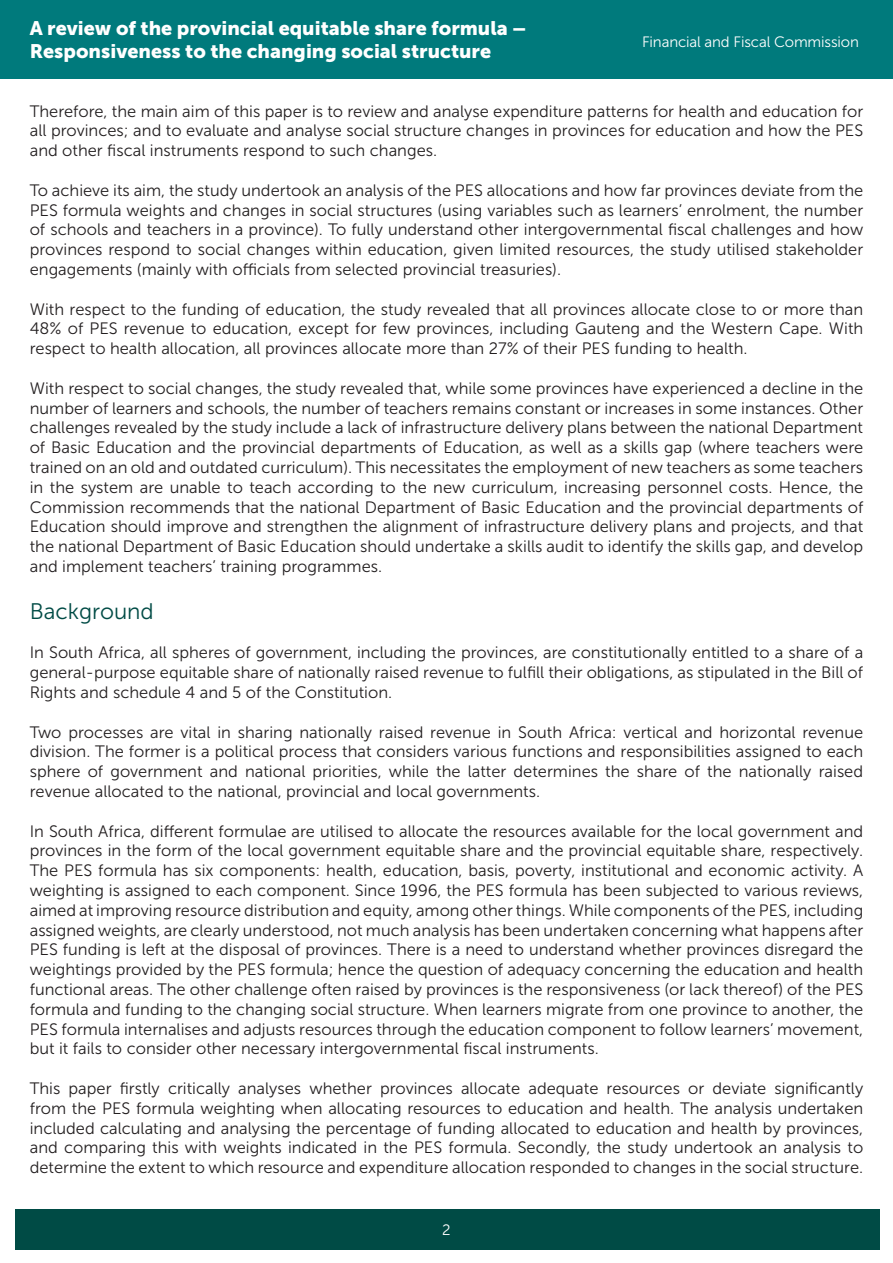
<style>
.page{position:relative;width:893px;height:1263px;background:#fff}
.page>*{position:absolute;margin:0;border:0;box-sizing:border-box;transform-origin:0 0}
.Sub-heading{font:22.5px "Museo Sans 300";color:#004b45}
.Header_heading{font:19.5px/23.4px "Museo Sans 900";color:#fff}
.Body_copy{font:16.5px/19.8px "Museo Sans 300";color:#231f20;text-align:justify}
.t1{font:15px "Museo Sans 300";letter-spacing:-.01em;color:#fff}
</style>
<div class="page">
<div style="left:0;top:0;width:893px;height:79px;background:#007a7c"></div>
<div style="left:16px;top:1209px;width:864px;height:41px;background:#004b45"></div>
<p class="Header_heading" style="left:30px;top:16px;width:498px">A review of the provincial equitable share formula –<br>Responsiveness to the changing social structure</p>
<p class="t1" style="left:642px;top:34px;width:218px">Financial and Fiscal Commission</p>
<p class="Body_copy" style="left:30px;top:101px;width:835px">Therefore, the main aim of this paper is to review and analyse expenditure patterns for health and education for all provinces; and to evaluate and analyse social structure changes in provinces for education and how the PES and other fiscal instruments respond to such changes.</p>
<p class="Body_copy" style="left:30px;top:180px;width:835px">To achieve its aim, the study undertook an analysis of the PES allocations and how far provinces deviate from the PES formula weights and changes in social structures (using variables such as learners’ enrolment, the number of schools and teachers in a province). To fully understand other intergovernmental fiscal challenges and how provinces respond to social changes within education, given limited resources, the study utilised stakeholder engagements (mainly with officials from selected provincial treasuries).</p>
<p class="Body_copy" style="left:30px;top:299px;width:835px">With respect to the funding of education, the study revealed that all provinces allocate close to or more than 48% of PES revenue to education, except for few provinces, including Gauteng and the Western Cape. With respect to health allocation, all provinces allocate more than 27% of their PES funding to health.</p>
<p class="Body_copy" style="left:30px;top:378px;width:835px">With respect to social changes, the study revealed that, while some provinces have experienced a decline in the number of learners and schools, the number of teachers remains constant or increases in some instances. Other challenges revealed by the study include a lack of infrastructure delivery plans between the national Department of Basic Education and the provincial departments of Education, as well as a skills gap (where teachers were trained on an old and outdated curriculum). This necessitates the employment of new teachers as some teachers in the system are unable to teach according to the new curriculum, increasing personnel costs. Hence, the Commission recommends that the national Department of Basic Education and the provincial departments of Education should improve and strengthen the alignment of infrastructure delivery plans and projects, and that the national Department of Basic Education should undertake a skills audit to identify the skills gap, and develop and implement teachers’ training programmes.</p>
<p class="Sub-heading" style="left:30px;top:599px;width:126px">Background</p>
<p class="Body_copy" style="left:30px;top:643px;width:835px">In South Africa, all spheres of government, including the provinces, are constitutionally entitled to a share of a general-purpose equitable share of nationally raised revenue to fulfill their obligations, as stipulated in the Bill of Rights and schedule 4 and 5 of the Constitution.</p>
<p class="Body_copy" style="left:30px;top:722px;width:835px">Two processes are vital in sharing nationally raised revenue in South Africa: vertical and horizontal revenue division. The former is a political process that considers various functions and responsibilities assigned to each sphere of government and national priorities, while the latter determines the share of the nationally raised revenue allocated to the national, provincial and local governments.</p>
<p class="Body_copy" style="left:30px;top:821px;width:835px">In South Africa, different formulae are utilised to allocate the resources available for the local government and provinces in the form of the local government equitable share and the provincial equitable share, respectively.<br>The PES formula has six components: health, education, basis, poverty, institutional and economic activity. A weighting is assigned to each component. Since 1996, the PES formula has been subjected to various reviews, aimed at improving resource distribution and equity, among other things. While components of the PES, including assigned weights, are clearly understood, not much analysis has been undertaken concerning what happens after PES funding is left at the disposal of provinces. There is a need to understand whether provinces disregard the weightings provided by the PES formula; hence the question of adequacy concerning the education and health functional areas. The other challenge often raised by provinces is the responsiveness (or lack thereof) of the PES formula and funding to the changing social structure. When learners migrate from one province to another, the PES formula internalises and adjusts resources through the education component to follow learners’ movement, but it fails to consider other necessary intergovernmental fiscal instruments.</p>
<p class="Body_copy" style="left:30px;top:1078px;width:835px">This paper firstly critically analyses whether provinces allocate adequate resources or deviate significantly from the PES formula weighting when allocating resources to education and health. The analysis undertaken included calculating and analysing the percentage of funding allocated to education and health by provinces, and comparing this with weights indicated in the PES formula. Secondly, the study undertook an analysis to determine the extent to which resource and expenditure allocation responded to changes in the social structure.</p>
<p class="t1" style="left:442px;top:1222px;width:10px">2</p>
</div>
